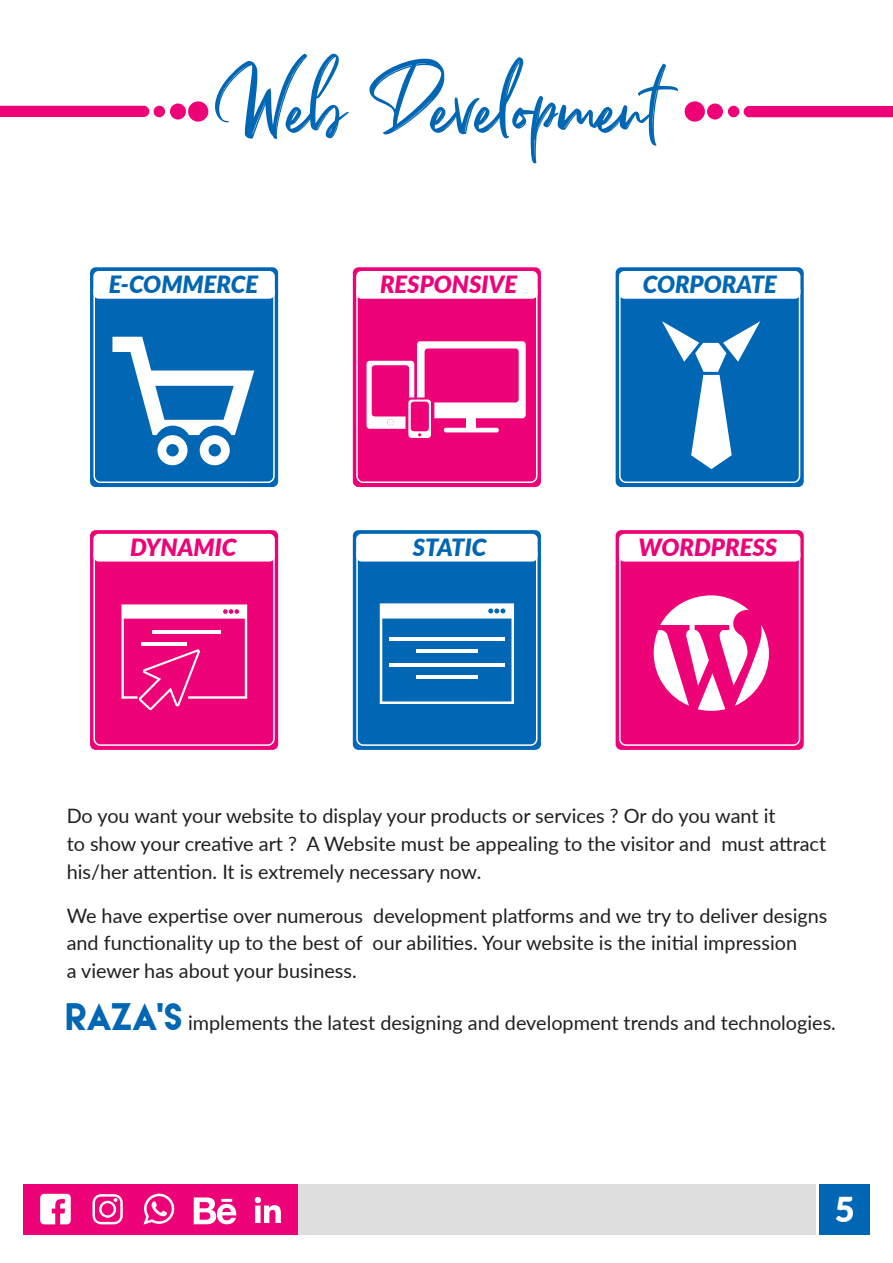
<style>
.page{position:relative;width:893px;height:1263px;background:#fff}
.page>*{position:absolute;margin:0;border:0;box-sizing:border-box;transform-origin:0 0}
.t1{font:120px "Sometimes";color:#0166b3}
.t2{font:900 34.35px "Lato";color:#fff}
.t3{font:italic 900 23.7px "Lato";color:#ed0277}
.t4{font:italic 900 23.7px "Lato";color:#0166b3}
.t5{font:19.8px/27.8px "Lato";color:#211e1e}
.s1{font-family:"Lemon Milk";font-size:34.05px;color:#0166b3}
</style>
<div class="page">
<div style="left:195px;top:1184px;width:621px;height:50px;background:#dedede"></div>
<div style="left:819px;top:1184px;width:51px;height:50px;background:#0166b3"></div>
<div style="left:353px;top:267px;width:188px;height:220px;background:#ed0277;border-radius:6px"></div>
<svg style="left:367px;top:341px;width:159px;height:97px"></svg>
<div style="left:356px;top:284px;width:181px;height:199px;border:2px solid #fff;border-radius:6px"></div>
<div style="left:356px;top:271px;width:182px;height:28px;background:#fff;border-radius:5px"></div>
<div style="left:353px;top:530px;width:188px;height:220px;background:#0166b3;border-radius:6px"></div>
<div style="left:356px;top:547px;width:181px;height:199px;border:2px solid #fff;border-radius:6px"></div>
<div style="left:356px;top:534px;width:182px;height:27px;background:#fff;border-radius:5px"></div>
<svg style="left:380px;top:603px;width:134px;height:101px"></svg>
<div style="left:90px;top:267px;width:188px;height:220px;background:#0166b3;border-radius:6px"></div>
<svg style="left:112px;top:337px;width:142px;height:128px"></svg>
<div style="left:93px;top:284px;width:182px;height:199px;border:2px solid #fff;border-radius:6px"></div>
<div style="left:93px;top:271px;width:182px;height:28px;background:#fff;border-radius:5px"></div>
<div style="left:90px;top:530px;width:188px;height:220px;background:#ed0277;border-radius:6px"></div>
<div style="left:93px;top:547px;width:182px;height:199px;border:2px solid #fff;border-radius:6px"></div>
<div style="left:93px;top:534px;width:182px;height:27px;background:#fff;border-radius:5px"></div>
<svg style="left:121px;top:604px;width:126px;height:106px"></svg>
<div style="left:616px;top:267px;width:188px;height:220px;background:#0166b3;border-radius:6px"></div>
<svg style="left:662px;top:321px;width:98px;height:148px"></svg>
<div style="left:619px;top:284px;width:181px;height:199px;border:2px solid #fff;border-radius:6px"></div>
<div style="left:619px;top:271px;width:181px;height:28px;background:#fff;border-radius:5px"></div>
<div style="left:616px;top:530px;width:188px;height:220px;background:#ed0277;border-radius:6px"></div>
<div style="left:619px;top:547px;width:181px;height:199px;border:2px solid #fff;border-radius:6px"></div>
<div style="left:619px;top:534px;width:181px;height:27px;background:#fff;border-radius:5px"></div>
<svg style="left:654px;top:595px;width:115px;height:116px"></svg>
<div style="left:23px;top:1184px;width:274px;height:50px;background:#ed0277"></div>
<svg style="left:143px;top:1194px;width:32px;height:31px"></svg>
<svg style="left:92px;top:1194px;width:31px;height:30px"></svg>
<svg style="left:40px;top:1194px;width:31px;height:30px"></svg>
<svg style="left:194px;top:1197px;width:43px;height:27px"></svg>
<svg style="left:255px;top:1197px;width:26px;height:26px"></svg>
<div style="left:0;top:106px;width:149px;height:11px;background:#ed0277"></div>
<div style="left:154px;top:106px;width:11px;height:11px;background:#ed0277;border-radius:50%"></div>
<div style="left:170px;top:104px;width:16px;height:16px;background:#ed0277;border-radius:50%"></div>
<div style="left:188px;top:101px;width:20px;height:21px;background:#ed0277;border-radius:50%"></div>
<div style="left:744px;top:106px;width:149px;height:11px;background:#ed0277"></div>
<div style="left:728px;top:106px;width:11px;height:11px;background:#ed0277;border-radius:50%"></div>
<div style="left:707px;top:104px;width:16px;height:16px;background:#ed0277;border-radius:50%"></div>
<div style="left:685px;top:101px;width:20px;height:21px;background:#ed0277;border-radius:50%"></div>
<h1 class="t1" style="left:215px;top:33px;width:456px">Web Development</h1>
<p class="t4" style="left:109px;top:267px;width:151px">E-COMMERCE</p>
<p class="t3" style="left:130px;top:529px;width:108px">DYNAMIC</p>
<p class="t3" style="left:380px;top:267px;width:139px">RESPONSIVE</p>
<p class="t4" style="left:413px;top:529px;width:75px">STATIC</p>
<p class="t4" style="left:643px;top:267px;width:135px">CORPORATE</p>
<p class="t3" style="left:638px;top:529px;width:140px">WORDPRESS</p>
<p class="t5" style="left:67px;top:801px;width:761px">Do you want your website to display your products or services ? Or do you want it<br>to show your creative art ? A Website must be appealing to the visitor and must attract his/her attention. It is extremely necessary now.</p>
<p class="t5" style="left:67px;top:901px;width:762px">We have expertise over numerous development platforms and we try to deliver designs and functionality up to the best of our abilities. Your website is the initial impression<br>a viewer has about your business.</p>
<p class="t5" style="left:67px;top:1008px;width:771px"><span class="s1">RAZA’S</span> implements the latest designing and development trends and technologies.</p>
<h2 class="t2" style="left:835px;top:1183px;width:21px">5</h2>
</div>
